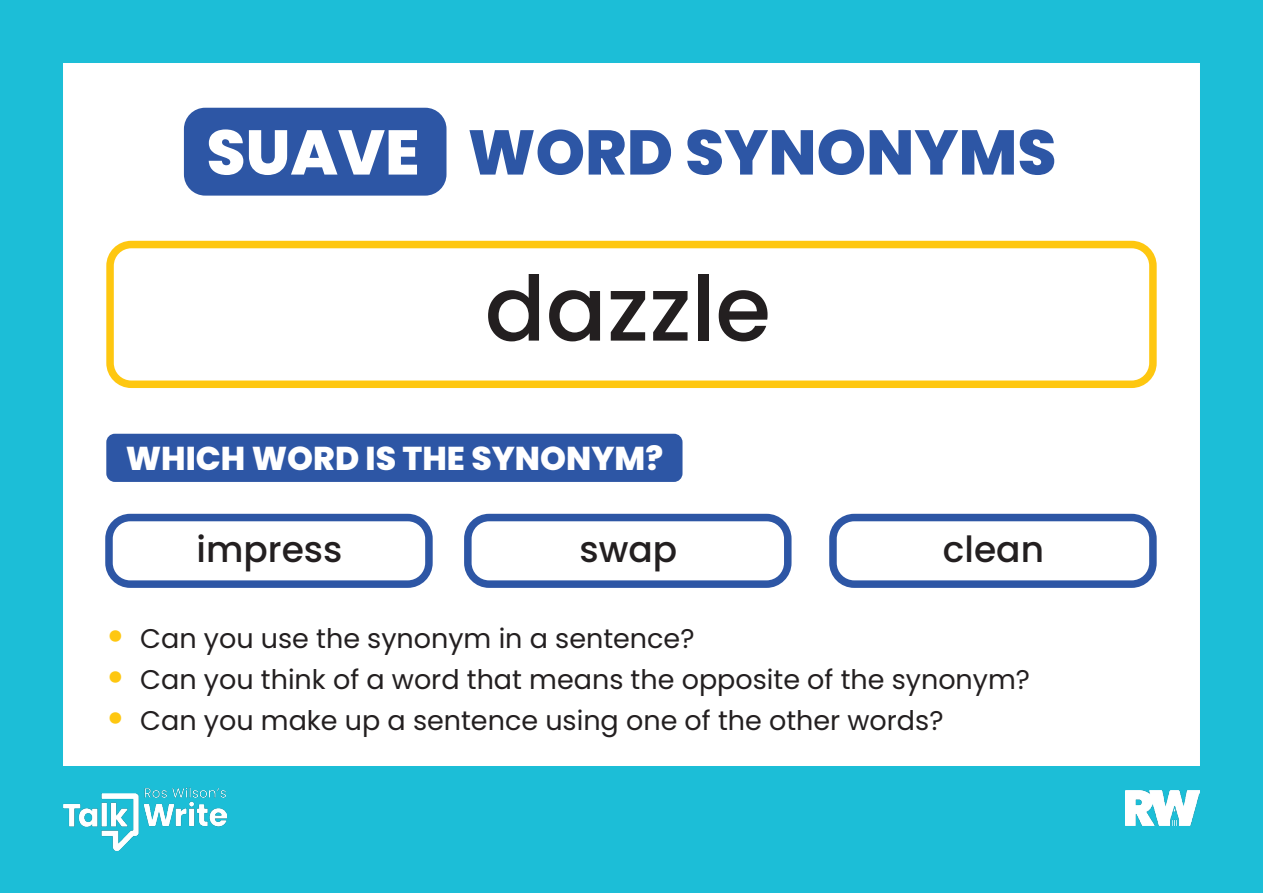
<style>
.page{position:relative;width:1263px;height:893px;background:#fff}
.page>*{position:absolute;margin:0;border:0;box-sizing:border-box;transform-origin:0 0}
.t1{font:500 90px "Poppins";color:#231f20}
.t2{font:800 63px "Poppins";color:#2d56a5}
.t3{font:500 36px "Poppins";color:#231f20}
.t4{font:800 33px "Poppins";color:#fff}
.t5{font:27px "Poppins";color:#231f20}
.s1{color:#fff}
.s2{font-weight:800;font-size:36px;color:#fec710}
</style>
<div class="page">
<div style="left:0;top:0;width:1263px;height:893px;border:63px solid #1cbed7"></div>
<div style="left:184px;top:108px;width:262px;height:88px;background:#2d56a5;border-radius:21px"></div>
<div style="left:0;top:766px;width:1263px;height:127px;background:#1cbed7"></div>
<img style="left:1125px;top:790px;width:74px;height:36px">
<div style="left:106px;top:241px;width:1051px;height:147px;border:8px solid #fec710;border-radius:21px"></div>
<img style="left:64px;top:787px;width:163px;height:64px">
<div style="left:105px;top:514px;width:328px;height:74px;border:8px solid #2d56a5;border-radius:21px"></div>
<div style="left:106px;top:434px;width:576px;height:48px;background:#2d56a5;border-radius:9px"></div>
<div style="left:829px;top:514px;width:328px;height:74px;border:8px solid #2d56a5;border-radius:21px"></div>
<div style="left:464px;top:514px;width:327px;height:74px;border:8px solid #2d56a5;border-radius:21px"></div>
<h2 class="t2" style="left:206px;top:116px;width:851px"><span class="s1">SUAVE</span> WORD SYNONYMS</h2>
<p class="t1" style="left:485px;top:257px;width:288px">dazzle</p>
<p class="t4" style="left:126px;top:439px;width:539px">WHICH WORD IS THE SYNONYM?</p>
<p class="t3" style="left:197px;top:529px;width:147px">impress</p>
<p class="t3" style="left:579px;top:529px;width:99px">swap</p>
<p class="t3" style="left:943px;top:529px;width:103px">clean</p>
<p class="t5" style="left:106px;top:623px;width:590px"><span class="s2">•</span> Can you use the synonym in a sentence?</p>
<p class="t5" style="left:106px;top:663px;width:925px"><span class="s2">•</span> Can you think of a word that means the opposite of the synonym?</p>
<p class="t5" style="left:106px;top:704px;width:839px"><span class="s2">•</span> Can you make up a sentence using one of the other words?</p>
</div>
